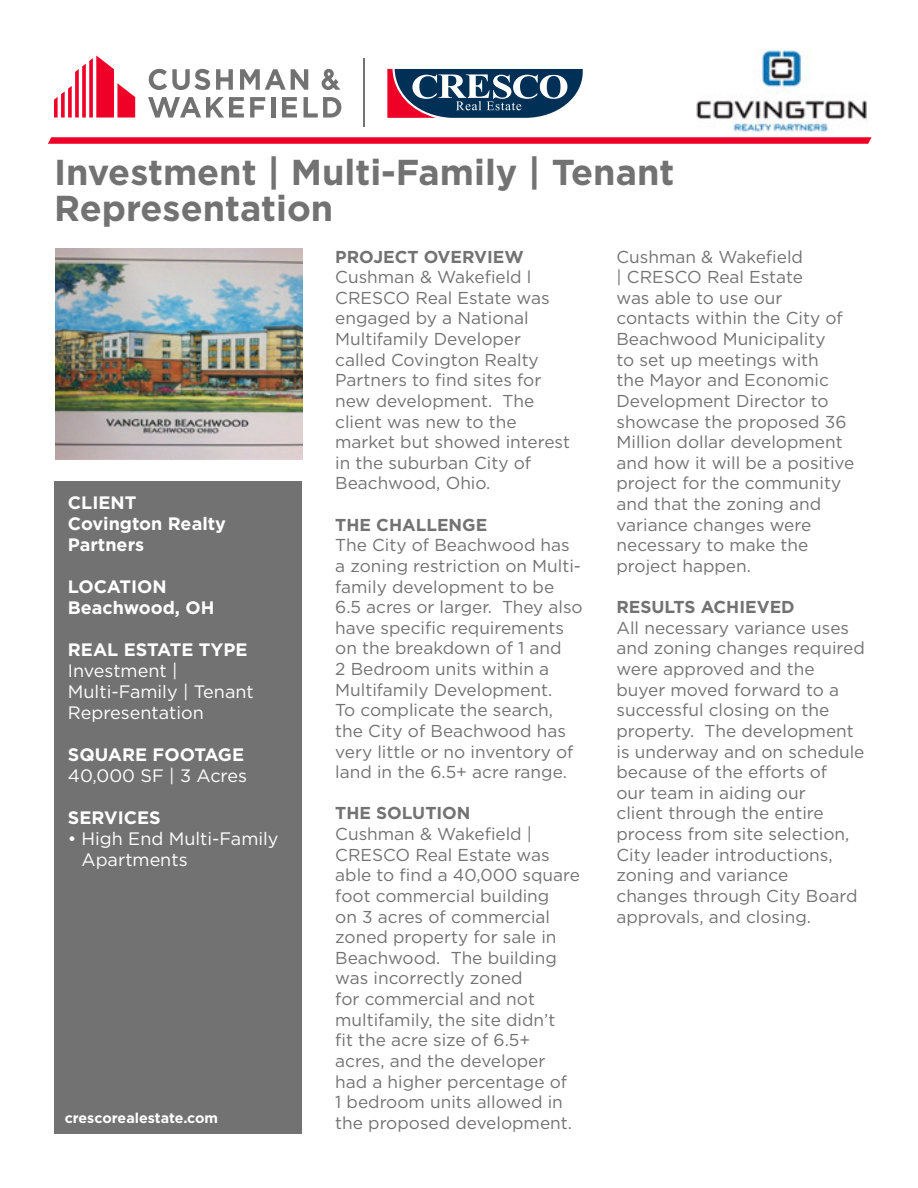
<style>
.page{position:relative;width:918px;height:1188px;background:#fff}
.page>*{position:absolute;margin:0;border:0;box-sizing:border-box;transform-origin:0 0}
.t1{font:700 36px "Gotham";color:#717271}
.Call-Out_Text{font:18px/21px "Gotham";color:#fff}
.Call-Out_Heading{font:700 18px "Gotham";color:#fff}
.Call-Out_Text-2{font:700 18px "Gotham";color:#fff}
.Body_Text{font:17.25px/20.7px "Gotham";color:#717271}
.Heading_1{font:700 17.25px "Gotham";color:#717271}
.Body_Text-2{font:700 17.25px "Gotham";color:#717271}
.Website{font:700 14.25px "Gotham";color:#fff}
</style>
<div class="page">
<img style="left:696px;top:48px;width:172px;height:85px">
<div style="left:54px;top:482px;width:248px;height:652px;background:#717271"></div>
<img style="left:55px;top:249px;width:248px;height:210px">
<svg style="left:48px;top:137px;width:824px;height:7px;background:#f01337"></svg>
<svg style="left:387px;top:69px;width:196px;height:49px"></svg>
<hr style="left:364px;top:58px;width:1px;height:68px;background:#717271">
<svg style="left:54px;top:55px;width:81px;height:63px"></svg>
<svg style="left:216px;top:69px;width:17px;height:21px"></svg>
<div style="left:271px;top:97px;width:5px;height:21px;background:#717271"></div>
<svg style="left:282px;top:97px;width:15px;height:20px"></svg>
<svg style="left:304px;top:97px;width:37px;height:21px"></svg>
<svg style="left:149px;top:69px;width:61px;height:21px"></svg>
<svg style="left:240px;top:69px;width:68px;height:21px"></svg>
<svg style="left:250px;top:97px;width:15px;height:21px"></svg>
<svg style="left:148px;top:97px;width:96px;height:21px"></svg>
<svg style="left:322px;top:69px;width:18px;height:21px"></svg>
<p class="t1" style="left:54px;top:149px;width:622px">Investment | Multi-Family | Tenant</p>
<p class="t1" style="left:54px;top:185px;width:281px">Representation</p>
<p class="Call-Out_Heading" style="left:68px;top:491px;width:70px">CLIENT</p>
<p class="Call-Out_Text-2" style="left:68px;top:512px;width:160px">Covington Realty</p>
<p class="Call-Out_Text-2" style="left:68px;top:533px;width:78px">Partners</p>
<p class="Call-Out_Heading" style="left:68px;top:575px;width:100px">LOCATION</p>
<p class="Call-Out_Heading" style="left:68px;top:596px;width:148px">Beachwood, OH</p>
<p class="Call-Out_Heading" style="left:68px;top:638px;width:181px">REAL ESTATE TYPE</p>
<p class="Call-Out_Text" style="left:68px;top:660px;width:111px">Investment |</p>
<p class="Call-Out_Text" style="left:68px;top:681px;width:187px">Multi-Family | Tenant</p>
<p class="Call-Out_Text" style="left:68px;top:702px;width:138px">Representation</p>
<p class="Call-Out_Heading" style="left:68px;top:743px;width:178px">SQUARE FOOTAGE</p>
<p class="Call-Out_Text" style="left:68px;top:765px;width:181px">40,000 SF | 3 Acres</p>
<p class="Call-Out_Heading" style="left:68px;top:806px;width:94px">SERVICES</p>
<p class="Call-Out_Text" style="left:81px;top:828px;width:199px;text-indent:-14px">• High End Multi-Family<br>Apartments</p>
<p class="Website" style="left:65px;top:1108px;width:155px">crescorealestate.com</p>
<p class="Heading_1" style="left:335px;top:245px;width:190px">PROJECT OVERVIEW</p>
<p class="Body_Text" style="left:335px;top:266px;width:236px">Cushman &amp; Wakefield l<br>CRESCO Real Estate was engaged by a National<br>Multifamily Developer called Covington Realty<br>Partners to find sites for new development. The client was new to the market but showed interest in the suburban City of<br>Beachwood, Ohio.</p>
<p class="Heading_1" style="left:335px;top:513px;width:154px">THE CHALLENGE</p>
<p class="Body_Text" style="left:335px;top:535px;width:249px">The City of Beachwood has a zoning restriction on Multi&shy;family development to be<br>6.5 acres or larger. They also have specific requirements on the breakdown of 1 and<br>2 Bedroom units within a<br>Multifamily Development.</p>
<p class="Body_Text" style="left:335px;top:700px;width:240px">To complicate the search, the City of Beachwood has very little or no inventory of land in the 6.5+ acre range.</p>
<p class="Heading_1" style="left:335px;top:802px;width:137px">THE SOLUTION</p>
<p class="Body_Text" style="left:335px;top:823px;width:246px">Cushman &amp; Wakefield |<br>CRESCO Real Estate was able to find a 40,000 square foot commercial building<br>on 3 acres of commercial zoned property for sale in<br>Beachwood. The building was incorrectly zoned<br>for commercial and not multifamily, the site didn’t<br>fit the acre size of 6.5+ acres, and the developer had a higher percentage of<br>1 bedroom units allowed in the proposed development.</p>
<p class="Body_Text" style="left:616px;top:246px;width:239px">Cushman &amp; Wakefield<br>| CRESCO Real Estate<br>was able to use our contacts within the City of<br>Beachwood Municipality<br>to set up meetings with<br>the Mayor and Economic<br>Development Director to showcase the proposed 36<br>Million dollar development and how it will be a positive project for the community and that the zoning and variance changes were necessary to make the project happen.</p>
<p class="Body_Text-2" style="left:616px;top:596px;width:180px">RESULTS ACHIEVED</p>
<p class="Body_Text" style="left:616px;top:617px;width:250px">All necessary variance uses and zoning changes required were approved and the buyer moved forward to a successful closing on the property. The development is underway and on schedule because of the efforts of<br>our team in aiding our<br>client through the entire process from site selection,<br>City leader introductions, zoning and variance<br>changes through City Board approvals, and closing.</p>
</div>
